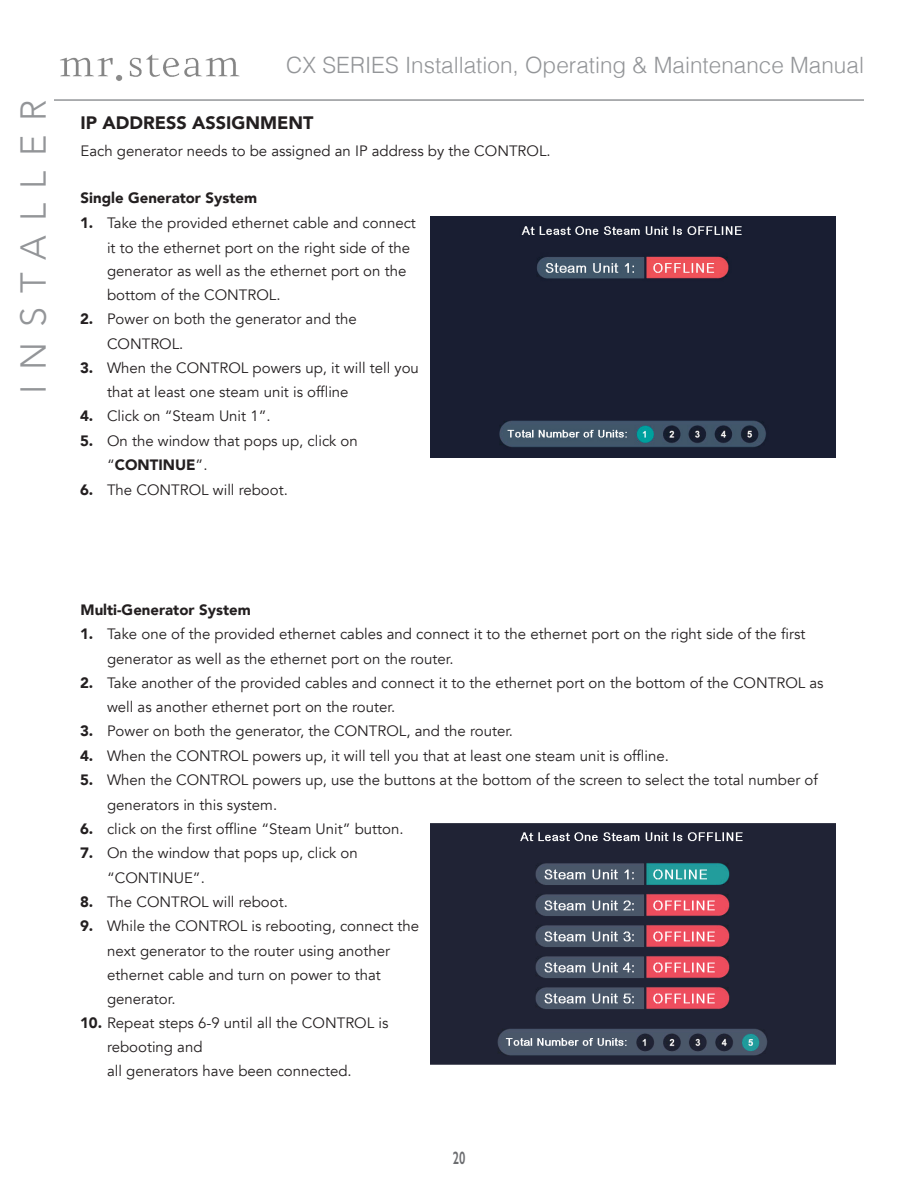
<style>
.page{position:relative;width:918px;height:1188px;background:#fff}
.page>*{position:absolute;margin:0;border:0;box-sizing:border-box;transform-origin:0 0}
.t1{font:300 36px "Avenir";letter-spacing:.4em;color:#939598}
.t2{font:300 22.5px "Helvetica";color:#939598}
.t3{font:900 18px "Avenir";color:#231f20}
.t4{font:600 18px "Gill Sans";color:#6c6d70;scale:.67 1}
.t5{font:15px/24.2px "Avenir";color:#231f20}
.t6{font:900 15px "Avenir";color:#231f20}
.s1{font-weight:900}
</style>
<div class="page">
<img style="left:60px;top:54px;width:180px;height:27px">
<hr style="left:54px;top:99px;width:810px;height:2px;background:#939598">
<img style="left:430px;top:217px;width:405px;height:240px">
<img style="left:430px;top:823px;width:405px;height:242px">
<p class="t1" style="left:10px;top:394px;width:296px;rotate:-90deg">INSTALLER</p>
<p class="t2" style="left:286px;top:56px;width:579px">CX SERIES Installation, Operating &amp; Maintenance Manual</p>
<p class="t3" style="left:81px;top:111px;width:234px">IP ADDRESS ASSIGNMENT</p>
<p class="t5" style="left:81px;top:139px;width:472px">Each generator needs to be assigned an IP address by the CONTROL.</p>
<p class="t6" style="left:81px;top:188px;width:178px">Single Generator System</p>
<p class="t5" style="left:107px;top:211px;width:310px;text-indent:-27px"><span class="s1">1.</span> Take the provided ethernet cable and connect it to the ethernet port on the right side of the generator as well as the ethernet port on the bottom of the CONTROL.</p>
<p class="t5" style="left:107px;top:307px;width:251px;line-height:24.6px;text-indent:-27px"><span class="s1">2.</span> Power on both the generator and the<br>CONTROL.</p>
<p class="t5" style="left:107px;top:356px;width:313px;line-height:24.6px;text-indent:-27px"><span class="s1">3.</span> When the CONTROL powers up, it will tell you that at least one steam unit is offline</p>
<p class="t5" style="left:80px;top:404px;width:192px"><span class="s1">4.</span> Click on “Steam Unit 1”.</p>
<p class="t5" style="left:107px;top:429px;width:252px;line-height:24.6px;text-indent:-27px"><span class="s1">5.</span> On the window that pops up, click on “<span class="s1">CONTINUE</span>”.</p>
<p class="t5" style="left:80px;top:478px;width:209px"><span class="s1">6.</span> The CONTROL will reboot.</p>
<p class="t6" style="left:81px;top:600px;width:172px">Multi-Generator System</p>
<p class="t5" style="left:107px;top:622px;width:700px;line-height:24.6px;text-indent:-27px"><span class="s1">1.</span> Take one of the provided ethernet cables and connect it to the ethernet port on the right side of the first generator as well as the ethernet port on the router.</p>
<p class="t5" style="left:107px;top:671px;width:718px;line-height:24.6px;text-indent:-27px"><span class="s1">2.</span> Take another of the provided cables and connect it to the ethernet port on the bottom of the CONTROL as well as another ethernet port on the router.</p>
<p class="t5" style="left:80px;top:719px;width:435px"><span class="s1">3.</span> Power on both the generator, the CONTROL, and the router.</p>
<p class="t5" style="left:80px;top:744px;width:590px"><span class="s1">4.</span> When the CONTROL powers up, it will tell you that at least one steam unit is offline.</p>
<p class="t5" style="left:107px;top:768px;width:712px;line-height:24.6px;text-indent:-27px"><span class="s1">5.</span> When the CONTROL powers up, use the buttons at the bottom of the screen to select the total number of generators in this system.</p>
<p class="t5" style="left:80px;top:817px;width:325px"><span class="s1">6.</span> click on the first offline “Steam Unit” button.</p>
<p class="t5" style="left:107px;top:841px;width:252px;line-height:24.6px;text-indent:-27px"><span class="s1">7.</span> On the window that pops up, click on “CONTINUE”.</p>
<p class="t5" style="left:80px;top:890px;width:209px"><span class="s1">8.</span> The CONTROL will reboot.</p>
<p class="t5" style="left:107px;top:915px;width:314px;text-indent:-27px"><span class="s1">9.</span> While the CONTROL is rebooting, connect the next generator to the router using another ethernet cable and turn on power to that generator.</p>
<p class="t5" style="left:107px;top:1011px;width:283px;text-indent:-27px"><span class="s1">10.</span> Repeat steps 6-9 until all the CONTROL is rebooting and<br>all generators have been connected.</p>
<p class="t4" style="left:453px;top:1147px;width:20px">20</p>
</div>
